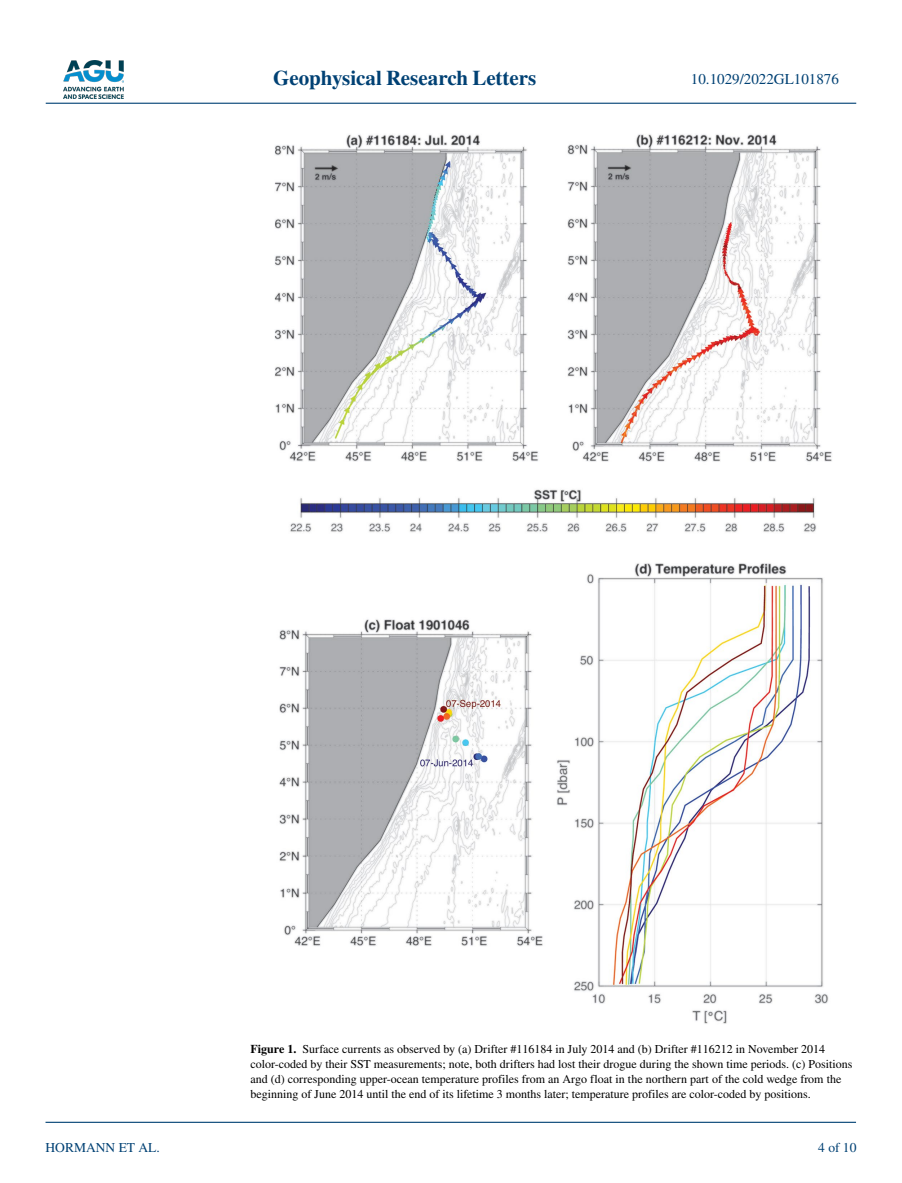
<style>
.page{position:relative;width:902px;height:1183px;background:#fff}
.page>*{position:absolute;margin:0;border:0;box-sizing:border-box;transform-origin:0 0}
.t1{font:700 21px "STIX";color:#004174}
.t2{font:15px "STIX";color:#004174}
.t3{font:13.5px "STIX";color:#004174}
.t4{font:12px/15px "STIX";color:#000}
.s1{font-weight:700}
</style>
<div class="page">
<img style="left:63px;top:60px;width:60px;height:39px">
<hr style="left:46px;top:103px;width:810px;height:1px;background:#004174">
<hr style="left:45px;top:1121px;width:810px;height:1px;background:#004174">
<img style="left:274px;top:134px;width:558px;height:890px">
<h1 class="t1" style="left:273px;top:66px;width:265px">Geophysical Research Letters</h1>
<p class="t2" style="left:691px;top:69px;width:149px">10.1029/2022GL101876</p>
<p class="t3" style="left:45px;top:1138px;width:116px">HORMANN ET AL.</p>
<p class="t4" style="left:250px;top:1042px;width:603px"><span class="s1">Figure 1.</span> Surface currents as observed by (a) Drifter #116184 in July 2014 and (b) Drifter #116212 in November 2014 color-coded by their SST measurements; note, both drifters had lost their drogue during the shown time periods. (c) Positions and (d) corresponding upper-ocean temperature profiles from an Argo float in the northern part of the cold wedge from the beginning of June 2014 until the end of its lifetime 3 months later; temperature profiles are color-coded by positions.</p>
<p class="t3" style="left:818px;top:1138px;width:40px">4 of 10</p>
</div>
